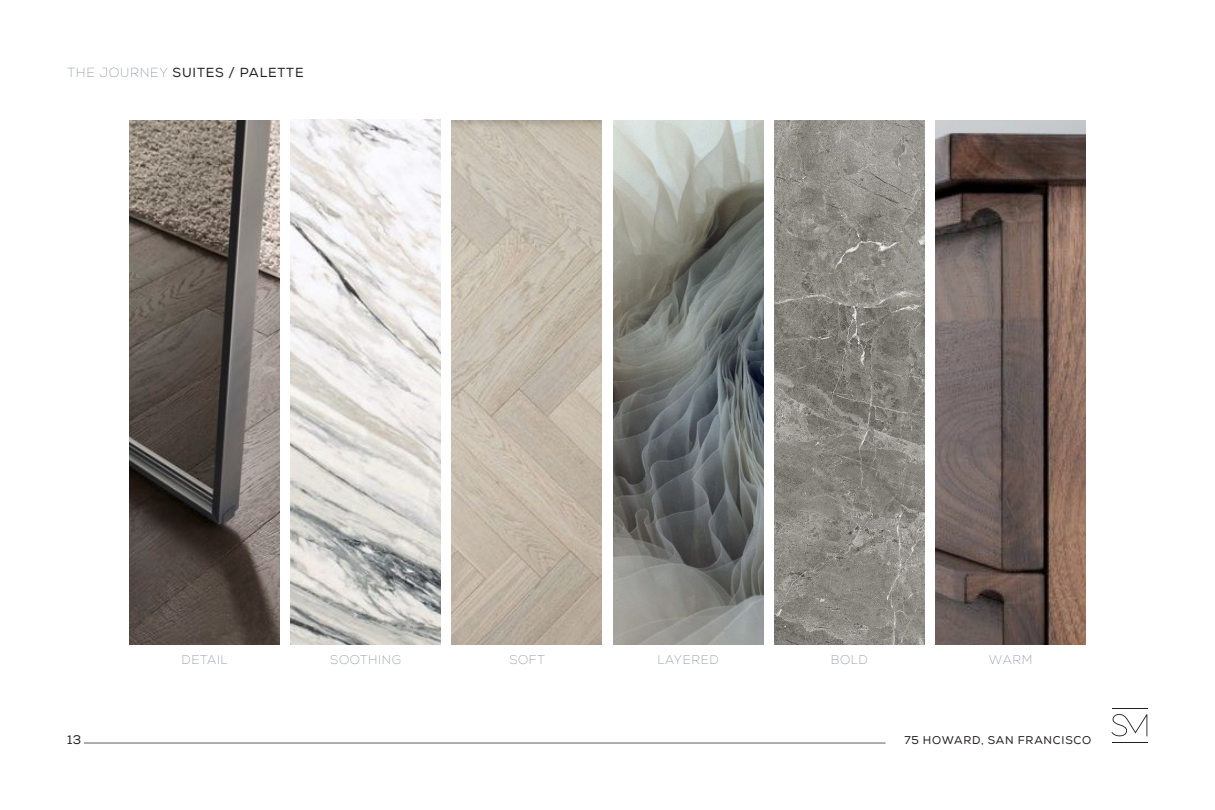
<style>
.page{position:relative;width:1215px;height:810px;background:#fff}
.page>*{position:absolute;margin:0;border:0;box-sizing:border-box;transform-origin:0 0}
._4-Texte_courant{font:13.12px "Nexa";letter-spacing:.065em;color:#231f20}
._4-Texte_courant-2{font:100 12.5px "Nexa";letter-spacing:.05em;color:#788196}
.t1{font:12.5px "Nexa";color:#231f20}
.t2{font:11.25px "Nexa";letter-spacing:.065em;color:#231f20}
.s1{font-weight:100;color:#788196}
</style>
<div class="page">
<hr style="left:84px;top:743px;width:802px;height:1px;background:#5b5d61">
<hr style="left:1112px;top:708px;width:36px;height:1px;background:#231f20">
<hr style="left:1112px;top:742px;width:36px;height:1px;background:#231f20">
<svg style="left:1111px;top:714px;width:36px;height:22px"></svg>
<img style="left:936px;top:120px;width:150px;height:525px">
<img style="left:774px;top:120px;width:150px;height:525px">
<img style="left:452px;top:120px;width:150px;height:525px">
<img style="left:291px;top:120px;width:150px;height:525px">
<img style="left:129px;top:120px;width:150px;height:525px">
<img style="left:613px;top:120px;width:150px;height:525px">
<p class="_4-Texte_courant" style="left:68px;top:65px;width:238px"><span class="s1">THE JOURNEY</span> SUITES / PALETTE</p>
<p class="_4-Texte_courant-2" style="left:181px;top:652px;width:48px">DETAIL</p>
<p class="_4-Texte_courant-2" style="left:330px;top:652px;width:72px">SOOTHING</p>
<p class="_4-Texte_courant-2" style="left:509px;top:652px;width:37px">SOFT</p>
<p class="_4-Texte_courant-2" style="left:657px;top:652px;width:63px">LAYERED</p>
<p class="_4-Texte_courant-2" style="left:831px;top:652px;width:39px">BOLD</p>
<p class="_4-Texte_courant-2" style="left:989px;top:652px;width:45px">WARM</p>
<p class="t1" style="left:67px;top:732px;width:16px">13</p>
<p class="t2" style="left:904px;top:733px;width:188px">75 HOWARD, SAN FRANCISCO</p>
</div>
